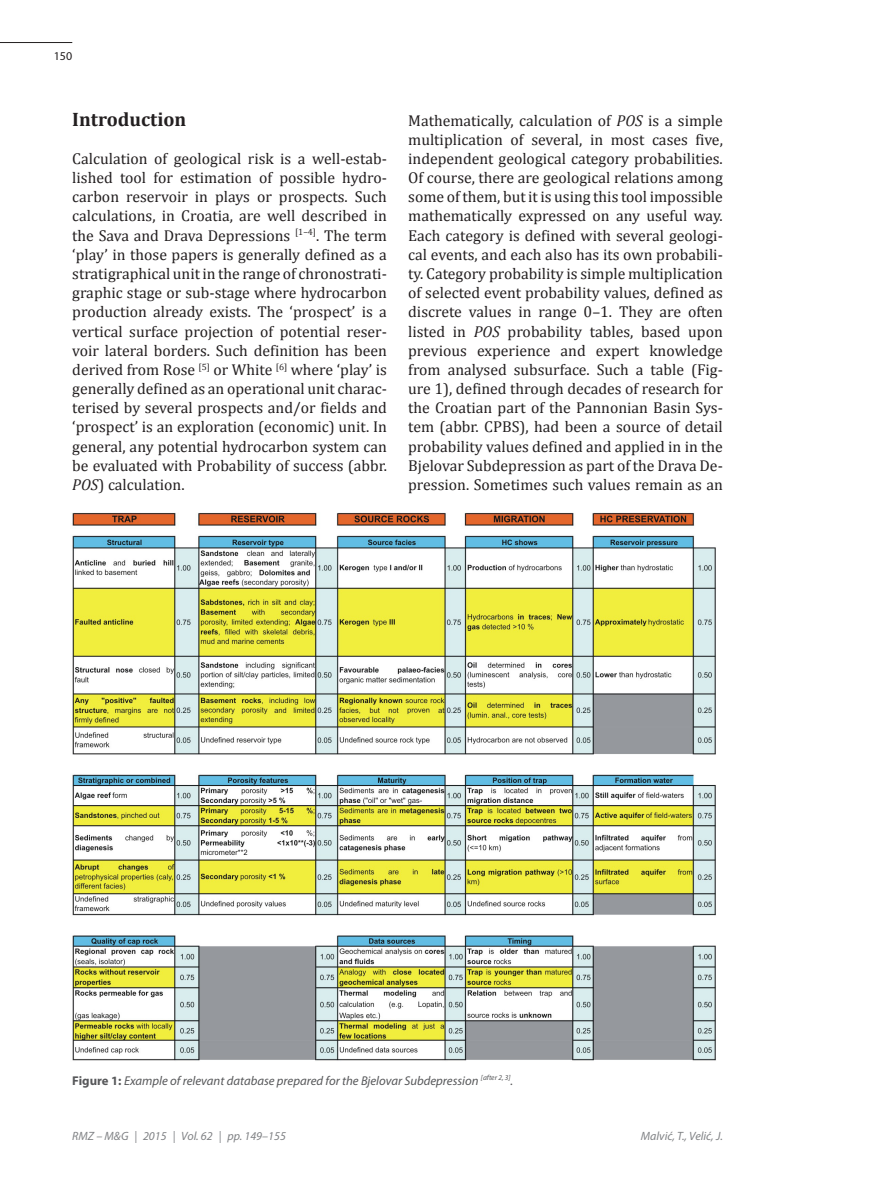
<style>
.page{position:relative;width:893px;height:1191px;background:#fff}
.page>*{position:absolute;margin:0;border:0;box-sizing:border-box;transform-origin:0 0}
.naslov_1{font:700 19.5px "Cambria";color:#231f20}
.besedilo{font:15.75px/19.2px "Cambria";color:#231f20;text-align:justify}
.podpisi_k_slikam{font:italic 12.75px "Myriad Pro";color:#57585a}
.noga_avtorji{font:italic 12px "Myriad Pro";color:#808285}
.paginacija_L{font:12px "Myriad Pro";color:#231f20}
.s1{font-style:italic}
.s2{font-weight:700;font-style:normal}
</style>
<div class="page">
<hr style="left:0;top:42px;width:72px;height:1px;background:#231f20">
<img style="left:70px;top:512px;width:646px;height:549px">
<p class="paginacija_L" style="left:54px;top:48px;width:20px">150</p>
<p class="naslov_1" style="left:72px;top:105px;width:116px">Introduction</p>
<p class="besedilo" style="left:72px;top:149px;width:316px">Calculation of geological risk is a well-estab&shy;lished tool for estimation of possible hydro&shy;carbon reservoir in plays or prospects. Such calculations, in Croatia, are well described in the Sava and Drava Depressions <sup>[1–4]</sup>. The term ‘play’ in those papers is generally defined as a stratigraphical unit in the range of chronostrati&shy;graphic stage or sub-stage where hydrocarbon production already exists. The ‘prospect’ is a vertical surface projection of potential reser&shy;voir lateral borders. Such definition has been derived from Rose <sup>[5]</sup> or White <sup>[6]</sup> where ‘play’ is generally defined as an operational unit charac&shy;terised by several prospects and/or fields and ‘prospect’ is an exploration (economic) unit. In general, any potential hydrocarbon system can be evaluated with Probability of success (abbr.<br><span class="s1">POS</span>) calculation.</p>
<p class="besedilo" style="left:408px;top:110px;width:316px">Mathematically, calculation of <span class="s1">POS</span> is a simple multiplication of several, in most cases five, independent geological category probabilities.<br>Of course, there are geological relations among some of them, but it is using this tool impossible mathematically expressed on any useful way.<br>Each category is defined with several geologi&shy;cal events, and each also has its own probabili&shy;ty. Category probability is simple multiplication of selected event probability values, defined as discrete values in range 0–1. They are often listed in <span class="s1">POS</span> probability tables, based upon previous experience and expert knowledge from analysed subsurface. Such a table (Fig&shy;ure 1), defined through decades of research for the Croatian part of the Pannonian Basin Sys&shy;tem (abbr. CPBS), had been a source of detail probability values defined and applied in in the Bjelovar Subdepression as part of the Drava De&shy;pression. Sometimes such values remain as an</p>
<p class="podpisi_k_slikam" style="left:72px;top:1072px;width:443px"><span class="s2">Figure 1:</span> Example of relevant database prepared for the Bjelovar Subdepression <sup>[after</sup> <sup>2,</sup> <sup>3]</sup>.</p>
<p class="noga_avtorji" style="left:72px;top:1128px;width:215px">RMZ – M&amp;G | 2015 | Vol. 62 | pp. 149–155</p>
<p class="noga_avtorji" style="left:641px;top:1128px;width:84px">Malvić, T., Velić, J.</p>
</div>
